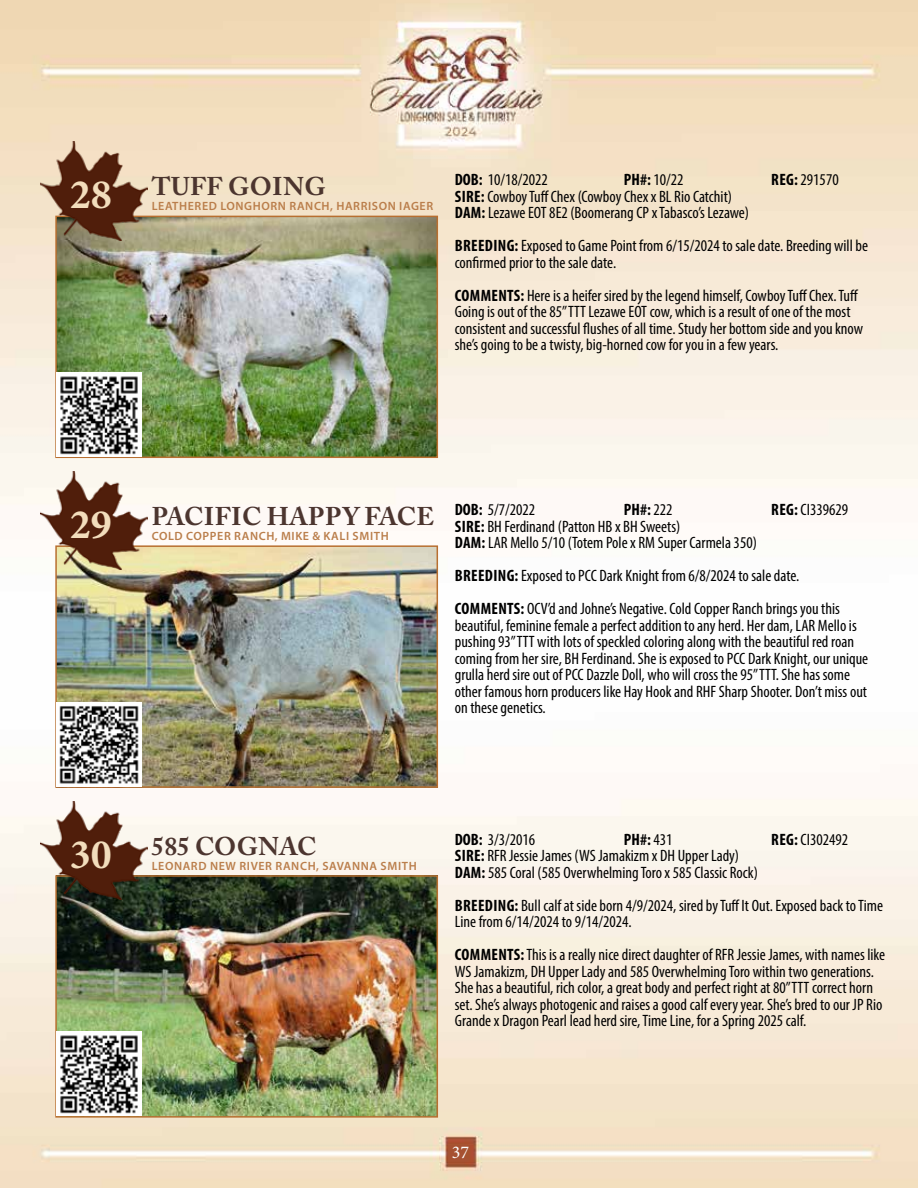
<style>
.page{position:relative;width:918px;height:1188px;background:#fff}
.page>*{position:absolute;margin:0;border:0;box-sizing:border-box;transform-origin:0 0}
.t1{font:700 42px "Minion Pro";color:#f2ddbc}
.t2{font:700 25.5px "Adobe Caslon Pro";letter-spacing:.015em;color:#4c352f}
.t3{font:18px "Minion Pro";color:#fff}
.t4{font:condensed 16.5px/16.5px "Myriad Pro";color:#000}
.t5{font:700 condensed 16.5px "Myriad Pro";color:#000}
.t6{font:600 12px "Myriad Pro";letter-spacing:.05em;color:#ba7e4b}
.s1{font-weight:700}
.s2{font-weight:400}
</style>
<div class="page">
<img style="left:0;top:0;width:918px;height:1188px">
<img style="left:58px;top:219px;width:377px;height:236px">
<div style="left:55px;top:216px;width:383px;height:242px;border:2px solid #b86f30"></div>
<img style="left:40px;top:142px;width:107px;height:98px">
<img style="left:57px;top:372px;width:85px;height:84px">
<img style="left:58px;top:548px;width:377px;height:237px">
<div style="left:55px;top:545px;width:383px;height:243px;border:2px solid #b86f30"></div>
<img style="left:40px;top:472px;width:107px;height:98px">
<img style="left:57px;top:702px;width:85px;height:84px">
<img style="left:58px;top:878px;width:377px;height:237px">
<div style="left:55px;top:875px;width:383px;height:243px;border:2px solid #b86f30"></div>
<img style="left:40px;top:801px;width:107px;height:99px">
<img style="left:57px;top:1032px;width:85px;height:84px">
<h1 class="t1" style="left:70px;top:165px;width:44px">28</h1>
<h2 class="t2" style="left:152px;top:172px;width:176px">TUFF GOING</h2>
<p class="t6" style="left:152px;top:199px;width:283px">LEATHERED LONGHORN RANCH, HARRISON IAGER</p>
<p class="t4" style="left:455px;top:171px;width:95px"><span class="s1">DOB:</span> 10/18/2022</p>
<p class="t4" style="left:624px;top:171px;width:61px"><span class="s1">PH#:</span> 10/22</p>
<p class="t4" style="left:771px;top:171px;width:69px"><span class="s1">REG:</span> 291570</p>
<p class="t4" style="left:455px;top:188px;width:296px"><span class="s1">SIRE:</span> Cowboy Tuff Chex (Cowboy Chex x BL Rio Catchit)<br><span class="s1">DAM:</span> Lezawe EOT 8E2 (Boomerang CP x Tabasco’s Lezawe)</p>
<p class="t4" style="left:455px;top:237px;width:415px"><span class="s1">BREEDING:</span> Exposed to Game Point from 6/15/2024 to sale date. Breeding will be confirmed prior to the sale date.</p>
<p class="t4" style="left:455px;top:287px;width:410px"><span class="s1">COMMENTS:</span> Here is a heifer sired by the legend himself, Cowboy Tuff Chex. Tuff Going is out of the 85” TTT Lezawe EOT cow, which is a result of one of the most consistent and successful flushes of all time. Study her bottom side and you know she’s going to be a twisty, big-horned cow for you in a few years.</p>
<h1 class="t1" style="left:70px;top:495px;width:44px">29</h1>
<h2 class="t2" style="left:152px;top:501px;width:284px">PACIFIC HAPPY FACE</h2>
<p class="t6" style="left:152px;top:529px;width:239px">COLD COPPER RANCH, MIKE &amp; KALI SMITH</p>
<p class="t4" style="left:455px;top:501px;width:82px"><span class="s1">DOB:</span> 5/7/2022</p>
<p class="t5" style="left:624px;top:499px;width:50px">PH#: <span class="s2">222</span></p>
<p class="t4" style="left:771px;top:501px;width:78px"><span class="s1">REG:</span> CI339629</p>
<p class="t4" style="left:455px;top:518px;width:303px"><span class="s1">SIRE:</span> BH Ferdinand (Patton HB x BH Sweets)<br><span class="s1">DAM:</span> LAR Mello 5/10 (Totem Pole x RM Super Carmela 350)</p>
<p class="t4" style="left:455px;top:559px;width:386px;line-height:33px"><span class="s1">BREEDING:</span> Exposed to PCC Dark Knight from 6/8/2024 to sale date.<br><span class="s1">COMMENTS:</span> OCV’d and Johne’s Negative. Cold Copper Ranch brings you this</p>
<p class="t4" style="left:455px;top:617px;width:415px">beautiful, feminine female a perfect addition to any herd. Her dam, LAR Mello is pushing 93” TTT with lots of speckled coloring along with the beautiful red roan coming from her sire, BH Ferdinand. She is exposed to PCC Dark Knight, our unique grulla herd sire out of PCC Dazzle Doll, who will cross the 95” TTT. She has some other famous horn producers like Hay Hook and RHF Sharp Shooter. Don’t miss out on these genetics.</p>
<h1 class="t1" style="left:70px;top:825px;width:44px">30</h1>
<h2 class="t2" style="left:152px;top:831px;width:166px">585 COGNAC</h2>
<p class="t6" style="left:152px;top:858px;width:267px">LEONARD NEW RIVER RANCH, SAVANNA SMITH</p>
<p class="t4" style="left:455px;top:831px;width:82px"><span class="s1">DOB:</span> 3/3/2016</p>
<p class="t5" style="left:624px;top:829px;width:50px">PH#: <span class="s2">431</span></p>
<p class="t4" style="left:771px;top:831px;width:78px"><span class="s1">REG:</span> CI302492</p>
<p class="t4" style="left:455px;top:847px;width:305px"><span class="s1">SIRE:</span> RFR Jessie James (WS Jamakizm x DH Upper Lady)<br><span class="s1">DAM:</span> 585 Coral (585 Overwhelming Toro x 585 Classic Rock)</p>
<p class="t4" style="left:455px;top:897px;width:430px"><span class="s1">BREEDING:</span> Bull calf at side born 4/9/2024, sired by Tuff It Out. Exposed back to Time<br>Line from 6/14/2024 to 9/14/2024.</p>
<p class="t4" style="left:455px;top:946px;width:432px"><span class="s1">COMMENTS:</span> This is a really nice direct daughter of RFR Jessie James, with names like WS Jamakizm, DH Upper Lady and 585 Overwhelming Toro within two generations.<br>She has a beautiful, rich color, a great body and perfect right at 80” TTT correct horn set. She’s always photogenic and raises a good calf every year. She’s bred to our JP Rio Grande x Dragon Pearl lead herd sire, Time Line, for a Spring 2025 calf.</p>
<p class="t3" style="left:452px;top:1140px;width:19px">37</p>
</div>
